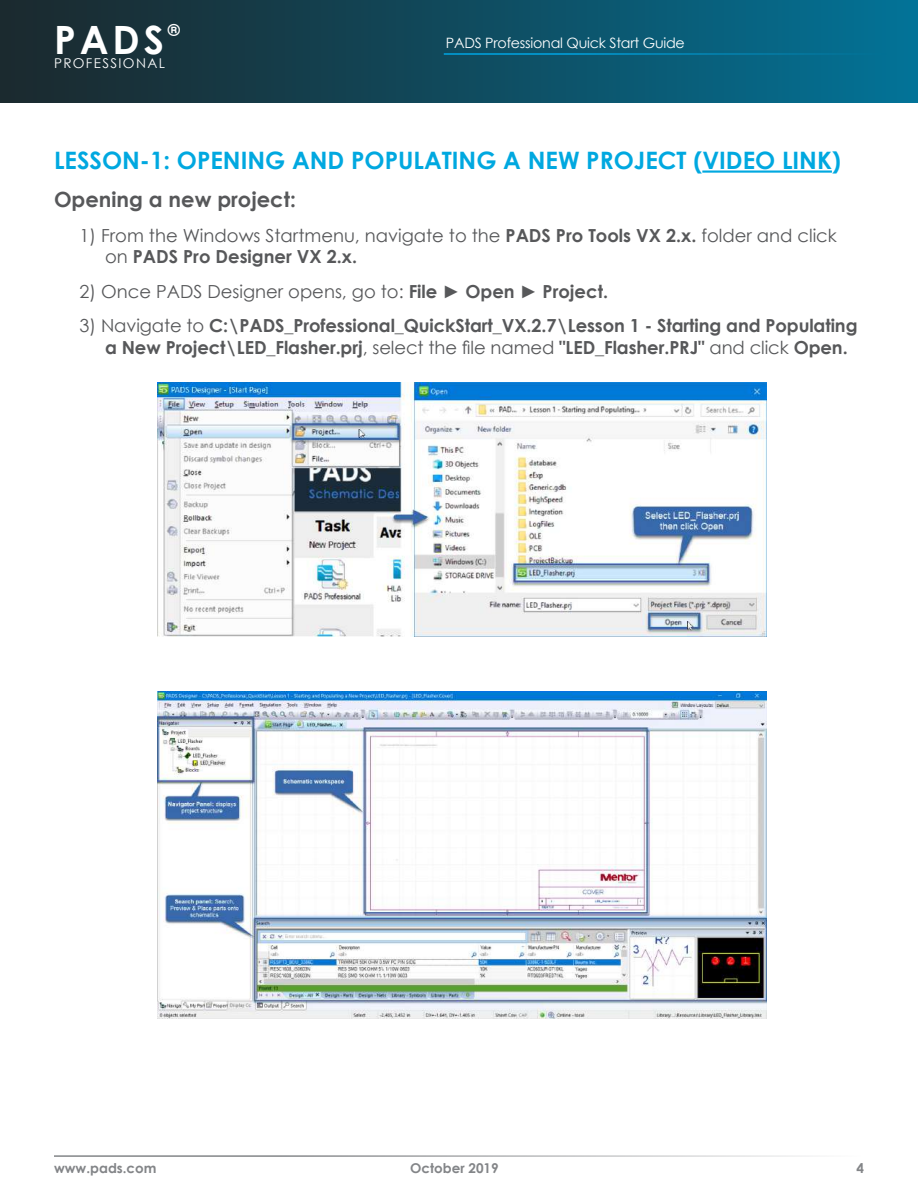
<style>
.page{position:relative;width:918px;height:1188px;background:#fff}
.page>*{position:absolute;margin:0;border:0;box-sizing:border-box;transform-origin:0 0}
.t1{font:700 39px "Century Gothic";color:#fff}
.t2{font:700 24px "Century Gothic";color:#00a8e0}
.t3{font:700 21px "Century Gothic";color:#57585a}
.t4{font:700 18px/21.6px "Century Gothic";letter-spacing:-.005em;color:#57585a}
.t5{font:18px/21.6px "Century Gothic";color:#57585a}
.t6{font:700 16.5px "Century Gothic";color:#fff}
.t7{font:14.25px "Century Gothic";letter-spacing:-.015em;color:#fff}
.t8{font:700 13.5px "Century Gothic";color:#838588}
.t9{font:13.5px "Century Gothic";letter-spacing:.1em;color:#fff}
.s1{font-weight:700}
.s2{font-weight:400}
</style>
<div class="page">
<div style="left:0;top:0;width:918px;height:102px;background:linear-gradient(to right,#1c262a,#037195)"></div>
<hr style="left:917px;top:0;width:1px;height:102px;background:#027398">
<hr style="left:54px;top:1155px;width:864px;height:2px;background:#838588">
<hr style="left:444px;top:53px;width:474px;height:2px;background:#00a5e3">
<hr style="left:702px;top:170px;width:130px;height:3px;background:#00a8e0">
<img style="left:157px;top:692px;width:610px;height:326px">
<img style="left:157px;top:383px;width:610px;height:253px">
<p class="t6" style="left:168px;top:17px;width:14px">®</p>
<h1 class="t1" style="left:54px;top:10px;width:111px">PADS</h1>
<p class="t9" style="left:54px;top:54px;width:112px">PROFESSIONAL</p>
<p class="t7" style="left:446px;top:33px;width:241px">PADS Professional Quick Start Guide</p>
<h2 class="t2" style="left:54px;top:142px;width:789px">LESSON-1: OPENING AND POPULATING A NEW PROJECT (VIDEO LINK)</h2>
<p class="t3" style="left:54px;top:184px;width:243px">Opening a new project:</p>
<p class="t5" style="left:105px;top:224px;width:733px;text-indent:-26px">1) From the Windows Startmenu, navigate to the <span class="s1">PADS Pro Tools VX 2.x.</span> folder and click on <span class="s1">PADS Pro Designer VX 2.x.</span></p>
<p class="t5" style="left:80px;top:280px;width:530px">2) Once PADS Designer opens, go to: <span class="s1">File ► Open ► Project.</span></p>
<p class="t4" style="left:105px;top:314px;width:754px;text-indent:-26px"><span class="s2">3) Navigate to</span> C:\PADS_Professional_QuickStart_VX.2.7\Lesson 1 - Starting and Populating a New Project\LED_Flasher.prj<span class="s2">, select the file named</span> "LED_Flasher.PRJ" <span class="s2">and click</span> Open.</p>
<p class="t8" style="left:54px;top:1158px;width:104px">www.pads.com</p>
<p class="t8" style="left:410px;top:1158px;width:90px">October 2019</p>
<p class="t8" style="left:856px;top:1158px;width:9px">4</p>
</div>
